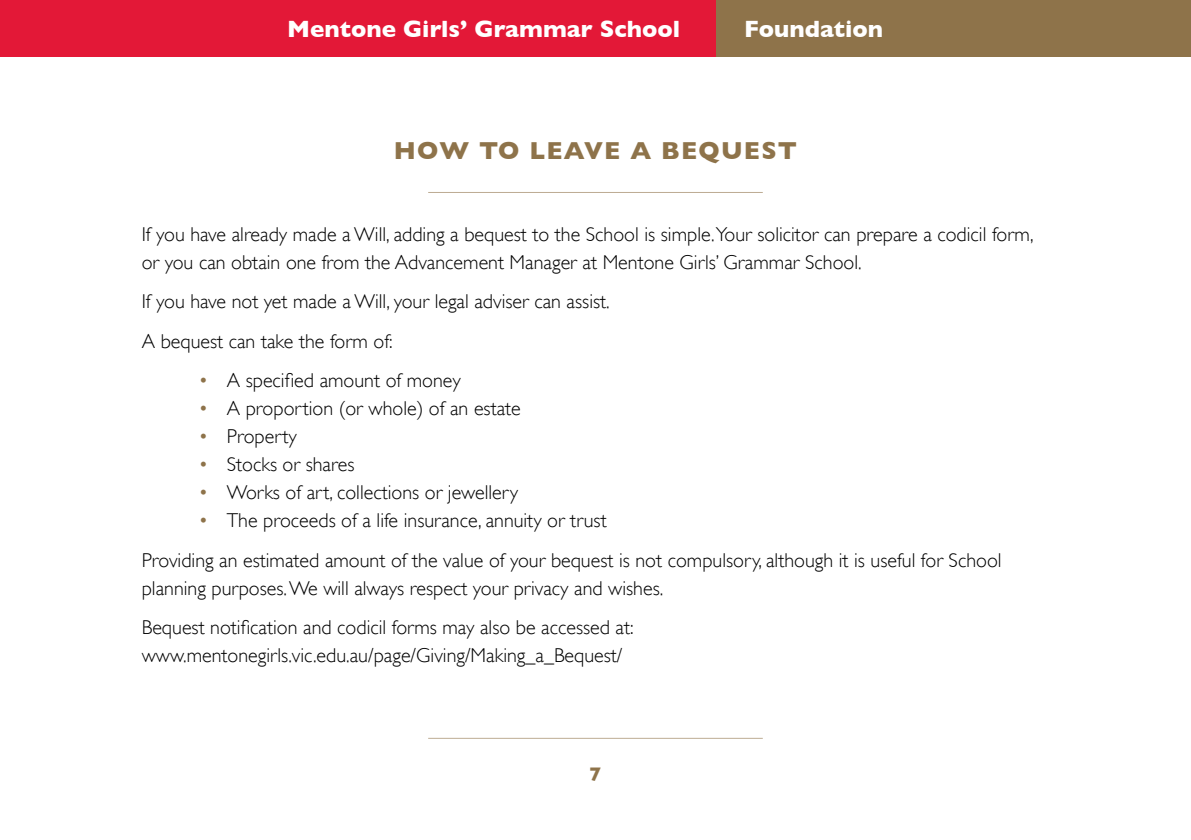
<style>
.page{position:relative;width:1191px;height:840px;background:#fff}
.page>*{position:absolute;margin:0;border:0;box-sizing:border-box;transform-origin:0 0}
.t1{font:700 25px "Gill Sans";letter-spacing:.05em;color:#8e734a}
.t2{font:700 24px "Gill Sans";color:#fff}
.t3{font:300 20px/39.4px "Gill Sans";color:#000}
.t4{font:700 20px "Gill Sans";color:#8e734a}
.s1{color:#8e734a}
</style>
<div class="page">
<div style="left:18px;top:0;width:1173px;height:57px;background:#8e734a"></div>
<div style="left:0;top:0;width:715px;height:57px;background:#e31837"></div>
<hr style="left:428px;top:192px;width:335px;height:1px;background:#bdac93">
<hr style="left:428px;top:737px;width:335px;height:1px;background:#bdac93">
<p class="t2" style="left:287px;top:15px;width:394px">Mentone Girls’ Grammar School</p>
<p class="t2" style="left:744px;top:15px;width:140px">Foundation</p>
<p class="t1" style="left:394px;top:136px;width:405px">HOW TO LEAVE A BEQUEST</p>
<p class="t3" style="left:142px;top:219px;width:893px;line-height:28px">If you have already made a Will, adding a bequest to the School is simple.Your solicitor can prepare a codicil form, or you can obtain one from the Advancement Manager at Mentone Girls’ Grammar School.</p>
<p class="t3" style="left:142px;top:281px;width:469px">If you have not yet made a Will, your legal adviser can assist.<br>A bequest can take the form of:</p>
<p class="t3" style="left:198px;top:359px;width:264px"><span class="s1">•</span> A specified amount of money</p>
<p class="t3" style="left:198px;top:387px;width:324px"><span class="s1">•</span> A proportion (or whole) of an estate</p>
<p class="t3" style="left:198px;top:415px;width:100px"><span class="s1">•</span> Property</p>
<p class="t3" style="left:198px;top:443px;width:157px"><span class="s1">•</span> Stocks or shares</p>
<p class="t3" style="left:198px;top:471px;width:321px"><span class="s1">•</span> Works of art, collections or jewellery</p>
<p class="t3" style="left:142px;top:499px;width:861px;text-indent:57px"><span class="s1">•</span> The proceeds of a life insurance, annuity or trust<br>Providing an estimated amount of the value of your bequest is not compulsory, although it is useful for School</p>
<p class="t3" style="left:142px;top:567px;width:523px">planning purposes. We will always respect your privacy and wishes.<br>Bequest notification and codicil forms may also be accessed at:</p>
<p class="t3" style="left:142px;top:634px;width:482px">www.mentonegirls.vic.edu.au/page/Giving/Making_a_Bequest/</p>
<p class="t4" style="left:589px;top:762px;width:13px">7</p>
</div>
